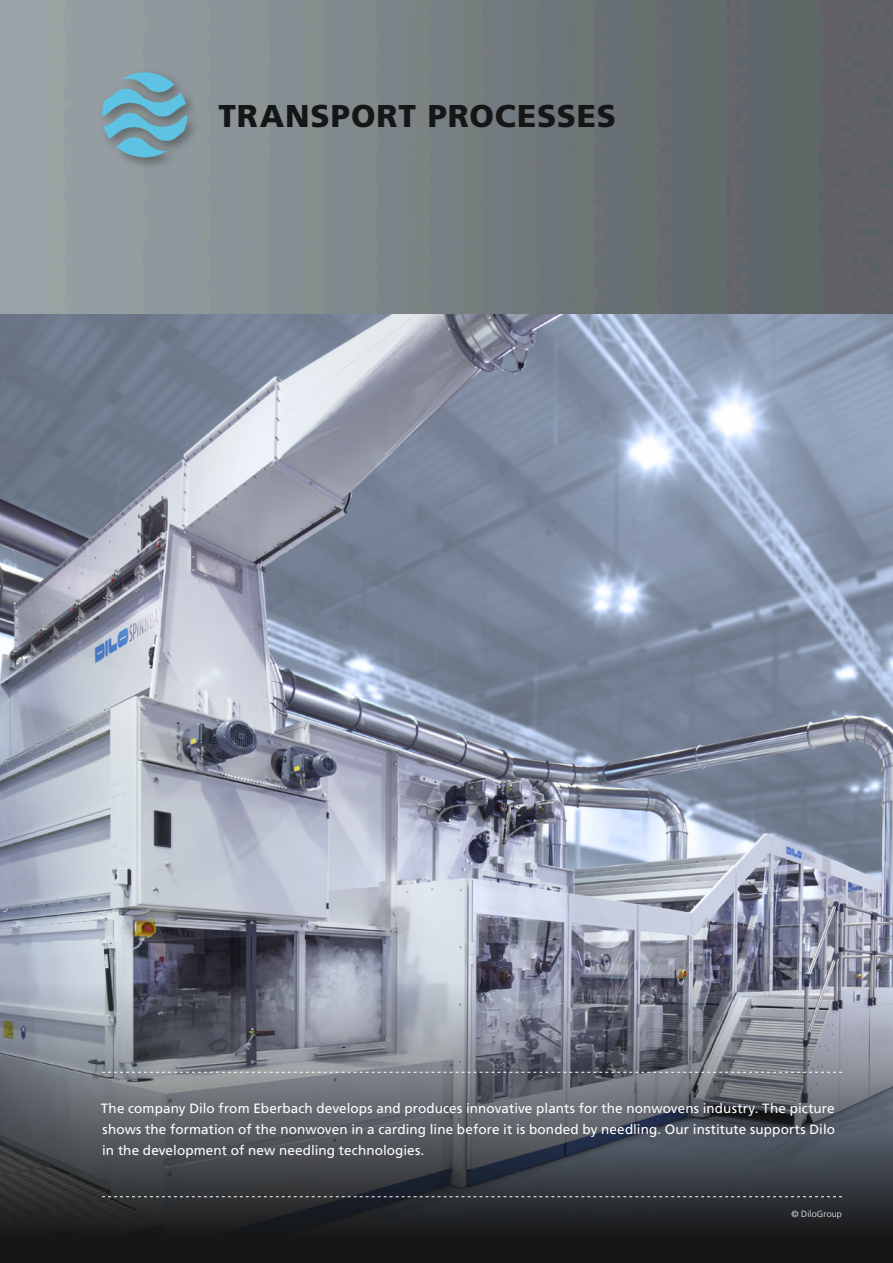
<style>
.page{position:relative;width:893px;height:1263px;background:#fff}
.page>*{position:absolute;margin:0;border:0;box-sizing:border-box;transform-origin:0 0}
.t1{font:900 31.5px "Frutiger LT Com";letter-spacing:.03em;color:#151616}
.t2{font:13.5px/21px "Frutiger LT Com";letter-spacing:.005em;color:#fff;text-align:justify}
.t3{font:300 9px "Frutiger LT Com";letter-spacing:.015em;color:#fff}
</style>
<div class="page">
<img style="left:0;top:0;width:893px;height:957px">
<svg style="left:0;top:957px;width:893px;height:306px;background:#585c64"></svg>
<svg style="left:102px;top:1072px;width:740px;height:1px"></svg>
<svg style="left:102px;top:1196px;width:740px;height:1px"></svg>
<div style="left:97px;top:67px;width:103px;height:104px;background:#151616;opacity:.4"></div>
<svg style="left:102px;top:72px;width:85px;height:85px;background:#72a3b3"></svg>
<h1 class="t1" style="left:218px;top:97px;width:399px">TRANSPORT PROCESSES</h1>
<p class="t2" style="left:101px;top:1097px;width:736px">The company Dilo from Eberbach develops and produces innovative plants for the nonwovens industry. The picture shows the formation of the nonwoven in a carding line before it is bonded by needling. Our institute supports Dilo in the development of new needling technologies.</p>
<p class="t3" style="left:791px;top:1209px;width:52px">© DiloGroup</p>
</div>
